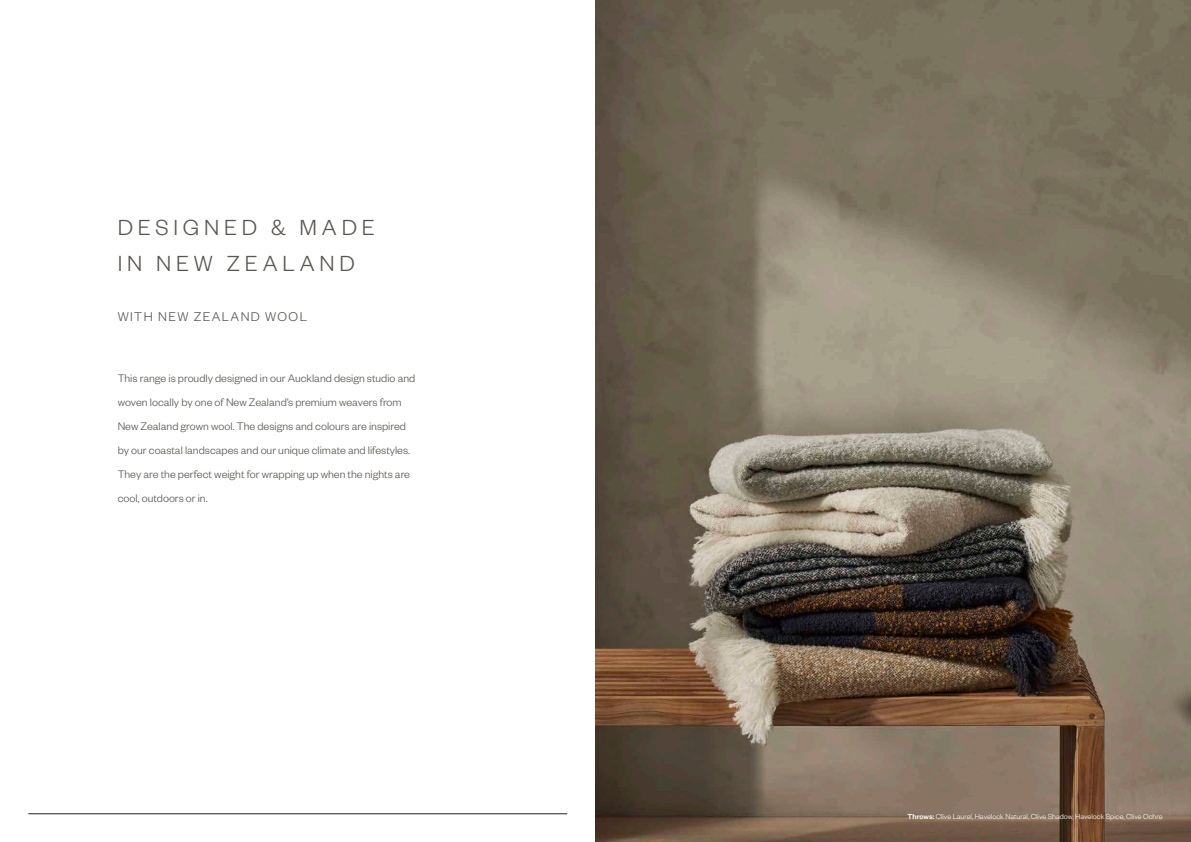
<style>
.page{position:relative;width:1191px;height:842px;background:#fff}
.page>*{position:absolute;margin:0;border:0;box-sizing:border-box;transform-origin:0 0}
.t1{font:300 24px "Founders Grotesk";letter-spacing:.2em;color:#5b5751}
.t2{font:300 14px "Founders Grotesk";letter-spacing:.1em;color:#5b5751}
.t3{font:300 12px/24px "Founders Grotesk";color:#5b5751}
.t4{font:300 8px "Founders Grotesk";color:#fff}
.s1{font-weight:500}
</style>
<div class="page">
<hr style="left:28px;top:813px;width:539px;height:1px;background:#5b5751">
<img style="left:595px;top:0;width:596px;height:842px">
<p class="t1" style="left:118px;top:213px;width:259px">DESIGNED &amp; MADE</p>
<p class="t1" style="left:118px;top:249px;width:238px">IN NEW ZEALAND</p>
<p class="t2" style="left:118px;top:308px;width:191px">WITH NEW ZEALAND WOOL</p>
<p class="t3" style="left:118px;top:365px;width:299px">This range is proudly designed in our Auckland design studio and woven locally by one of New Zealand’s premium weavers from New Zealand grown wool. The designs and colours are inspired by our coastal landscapes and our unique climate and lifestyles.<br>They are the perfect weight for wrapping up when the nights are cool, outdoors or in.</p>
<p class="t4" style="left:907px;top:811px;width:256px"><span class="s1">Throws:</span> Clive Laurel, Havelock Natural, Clive Shadow, Havelock Spice, Clive Ochre</p>
</div>
